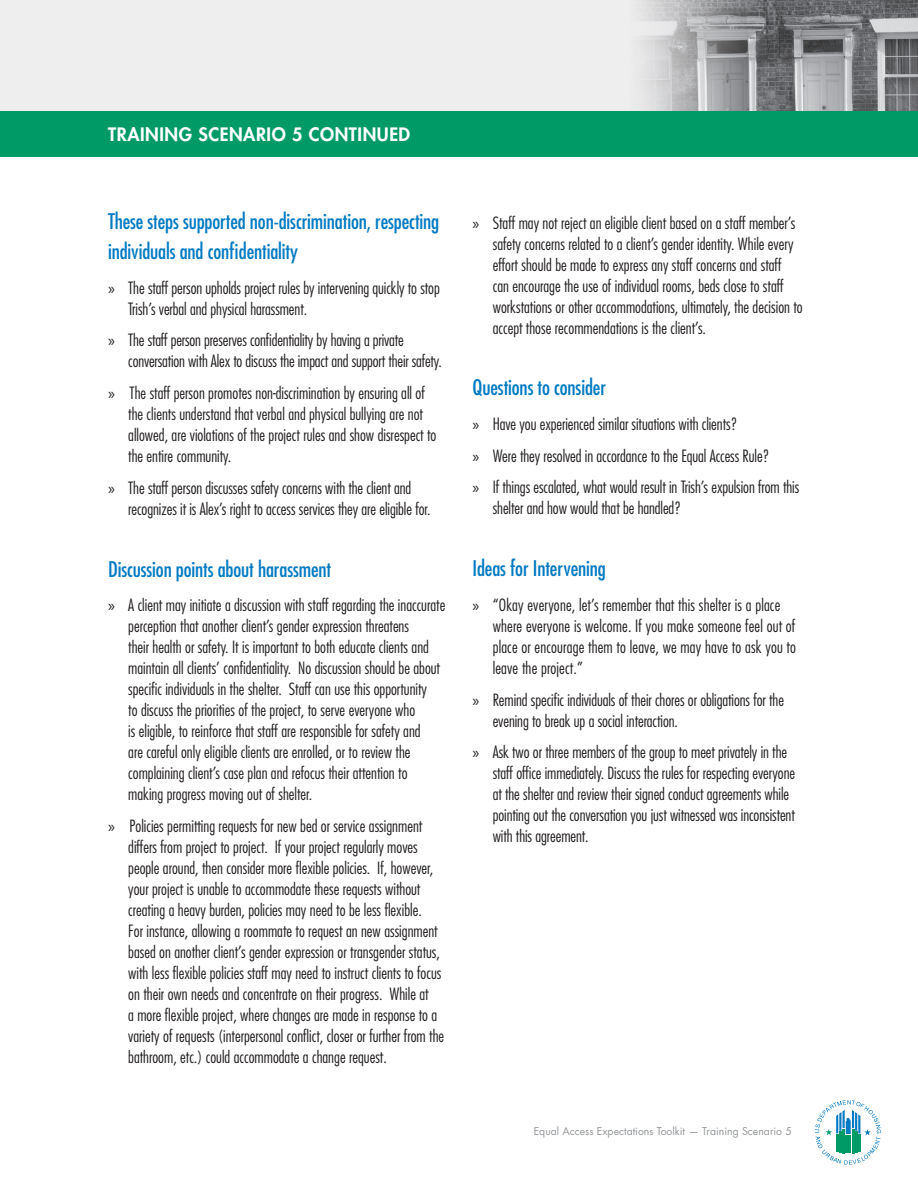
<style>
.page{position:relative;width:918px;height:1188px;background:#fff}
.page>*{position:absolute;margin:0;border:0;box-sizing:border-box;transform-origin:0 0}
.subhead{font:condensed 21px/30px "Futura Std";letter-spacing:-.005em;color:#007ac2}
.heading_small{font:800 18px "Futura Std";letter-spacing:.03em;color:#fff}
.t1{font:300 condensed 16.5px/21px "Futura Std";color:#231f20}
.t2{font:10.5px "Futura Std";color:#939598}
.s1{font-family:"Myriad Pro";font-weight:400;font-stretch:normal}
</style>
<div class="page">
<div style="left:0;top:0;width:918px;height:151px;background:#eeeeef"></div>
<img style="left:640px;top:0;width:278px;height:111px">
<div style="left:0;top:111px;width:918px;height:46px;background:#009a67"></div>
<svg style="left:815px;top:1100px;width:66px;height:65px"></svg>
<p class="heading_small" style="left:108px;top:123px;width:304px">TRAINING SCENARIO 5 CONTINUED</p>
<p class="subhead" style="left:108px;top:206px;width:333px">These steps supported non-discrimination, respecting individuals and confidentiality</p>
<p class="t1" style="left:128px;top:277px;width:313px;text-indent:-20px"><span class="s1">»</span> The staff person upholds project rules by intervening quickly to stop<br>Trish’s verbal and physical harassment.</p>
<p class="t1" style="left:128px;top:330px;width:315px;text-indent:-20px"><span class="s1">»</span> The staff person preserves confidentiality by having a private conversation with Alex to discuss the impact and support their safety.</p>
<p class="t1" style="left:128px;top:382px;width:310px;text-indent:-20px"><span class="s1">»</span> The staff person promotes non-discrimination by ensuring all of the clients understand that verbal and physical bullying are not allowed, are violations of the project rules and show disrespect to the entire community.</p>
<p class="t1" style="left:128px;top:477px;width:304px;text-indent:-20px"><span class="s1">»</span> The staff person discusses safety concerns with the client and recognizes it is Alex’s right to access services they are eligible for.</p>
<p class="subhead" style="left:108px;top:554px;width:225px">Discussion points about harassment</p>
<p class="t1" style="left:128px;top:595px;width:319px;text-indent:-20px"><span class="s1">»</span> A client may initiate a discussion with staff regarding the inaccurate perception that another client’s gender expression threatens<br>their health or safety. It is important to both educate clients and maintain all clients’ confidentiality. No discussion should be about specific individuals in the shelter. Staff can use this opportunity<br>to discuss the priorities of the project, to serve everyone who<br>is eligible, to reinforce that staff are responsible for safety and<br>are careful only eligible clients are enrolled, or to review the complaining client’s case plan and refocus their attention to making progress moving out of shelter.</p>
<p class="t1" style="left:128px;top:815px;width:318px;text-indent:-20px"><span class="s1">»</span> Policies permitting requests for new bed or service assignment differs from project to project. If your project regularly moves people around, then consider more flexible policies. If, however, your project is unable to accommodate these requests without creating a heavy burden, policies may need to be less flexible.<br>For instance, allowing a roommate to request an new assignment based on another client’s gender expression or transgender status, with less flexible policies staff may need to instruct clients to focus on their own needs and concentrate on their progress. While at<br>a more flexible project, where changes are made in response to a variety of requests (interpersonal conflict, closer or further from the bathroom, etc.) could accommodate a change request.</p>
<p class="t1" style="left:493px;top:212px;width:312px;text-indent:-20px"><span class="s1">»</span> Staff may not reject an eligible client based on a staff member’s safety concerns related to a client’s gender identity. While every effort should be made to express any staff concerns and staff<br>can encourage the use of individual rooms, beds close to staff workstations or other accommodations, ultimately, the decision to accept those recommendations is the client’s.</p>
<p class="subhead" style="left:472px;top:372px;width:135px">Questions to consider</p>
<p class="t1" style="left:472px;top:413px;width:267px"><span class="s1">»</span> Have you experienced similar situations with clients?</p>
<p class="t1" style="left:472px;top:445px;width:299px"><span class="s1">»</span> Were they resolved in accordance to the Equal Access Rule?</p>
<p class="t1" style="left:493px;top:477px;width:308px;text-indent:-20px"><span class="s1">»</span> If things escalated, what would result in Trish’s expulsion from this shelter and how would that be handled?</p>
<p class="subhead" style="left:472px;top:553px;width:135px">Ideas for Intervening</p>
<p class="t1" style="left:493px;top:594px;width:305px;text-indent:-20px"><span class="s1">»</span> “Okay everyone, let’s remember that this shelter is a place where everyone is welcome. If you make someone feel out of place or encourage them to leave, we may have to ask you to leave the project.”</p>
<p class="t1" style="left:493px;top:689px;width:293px;text-indent:-20px"><span class="s1">»</span> Remind specific individuals of their chores or obligations for the evening to break up a social interaction.</p>
<p class="t1" style="left:493px;top:742px;width:304px;text-indent:-20px"><span class="s1">»</span> Ask two or three members of the group to meet privately in the staff office immediately. Discuss the rules for respecting everyone at the shelter and review their signed conduct agreements while pointing out the conversation you just witnessed was inconsistent with this agreement.</p>
<p class="t2" style="left:534px;top:1125px;width:260px">Equal Access Expectations Toolkit — Training Scenario 5</p>
</div>
